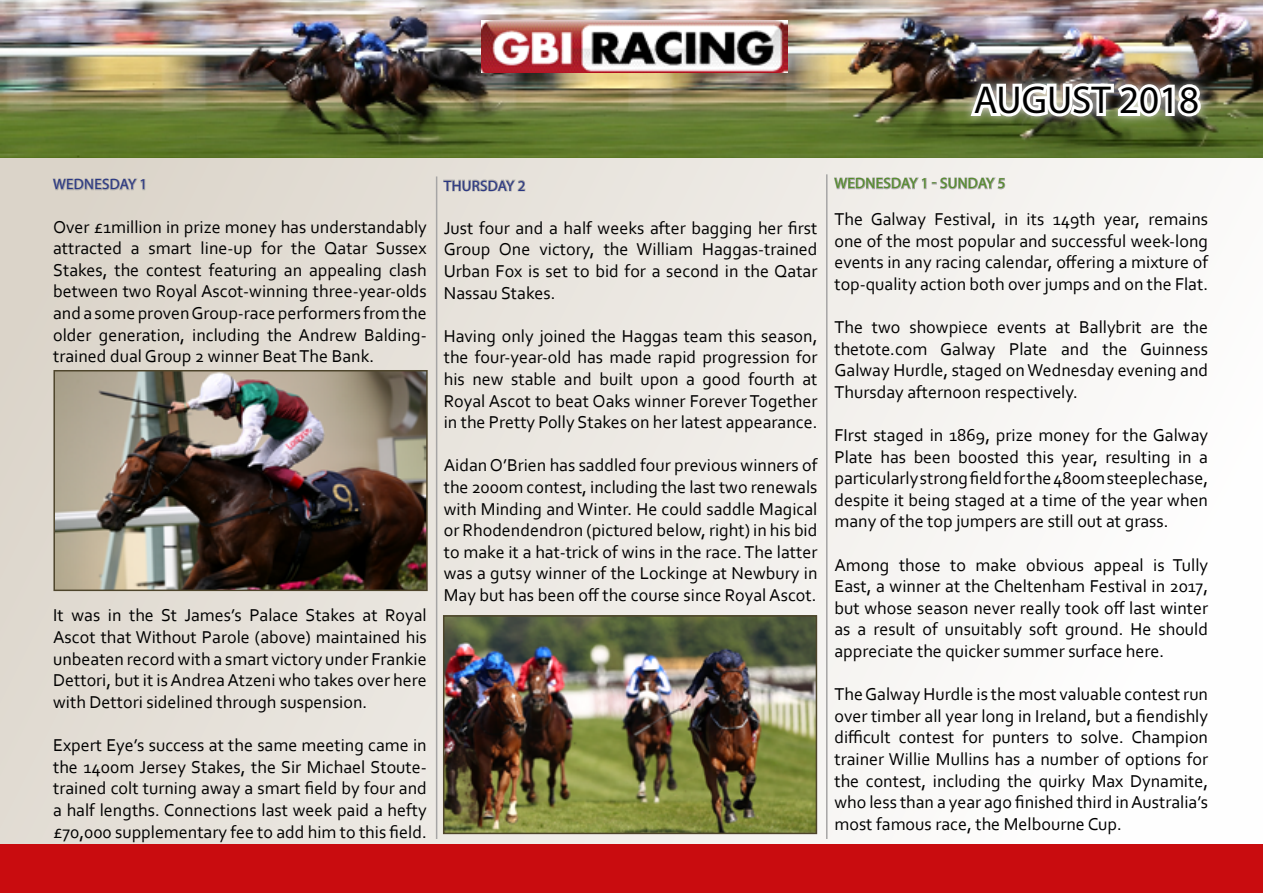
<style>
.page{position:relative;width:1263px;height:893px;background:#fff}
.page>*{position:absolute;margin:0;border:0;box-sizing:border-box;transform-origin:0 0}
.t1{font:39px "Myriad Pro";color:#000}
.t2{font:18px/21.6px "Corbel";color:#000;text-align:justify}
.t3{font:15px "Myriad Pro";letter-spacing:.02em;color:#283583}
.t4{font:15px "Myriad Pro";letter-spacing:.02em;color:#518d25}
</style>
<div class="page">
<div style="left:0;top:156px;width:1263px;height:689px;background:linear-gradient(to right,#ddd6cc,#fefefe)"></div>
<img style="left:0;top:0;width:1263px;height:157px">
<img style="left:481px;top:20px;width:306px;height:53px">
<div style="left:0;top:844px;width:1263px;height:49px;background:#c90c0f"></div>
<div style="left:961px;top:74px;width:249px;height:51px;background:#fff;opacity:.75"></div>
<img style="left:966px;top:80px;width:238px;height:41px">
<hr style="left:436px;top:176px;width:1px;height:663px;background:#a6a5a5">
<hr style="left:826px;top:174px;width:1px;height:665px;background:#a6a5a5">
<svg style="left:52px;top:158px;width:94px;height:52px;background:#d3cdc4"></svg>
<svg style="left:442px;top:169px;width:84px;height:24px;background:#d3cfca"></svg>
<svg style="left:833px;top:157px;width:173px;height:52px;background:#e4e2dd"></svg>
<img style="left:56px;top:373px;width:369px;height:215px">
<div style="left:53px;top:370px;width:375px;height:221px;border:2px solid #4e452c"></div>
<img style="left:446px;top:618px;width:368px;height:213px">
<div style="left:443px;top:615px;width:374px;height:219px;border:2px solid #4e452c"></div>
<h1 class="t1" style="left:974px;top:76px;width:227px">AUGUST 2018</h1>
<p class="t3" style="left:53px;top:175px;width:96px">WEDNESDAY 1</p>
<p class="t2" style="left:53px;top:215px;width:375px">Over £1million in prize money has understandably attracted a smart line-up for the Qatar Sussex Stakes, the contest featuring an appealing clash between two Royal Ascot-winning three-year-olds and a some proven Group-race performers from the older generation, including the Andrew Balding&shy;trained dual Group 2 winner Beat The Bank.</p>
<p class="t2" style="left:53px;top:604px;width:375px">It was in the St James’s Palace Stakes at Royal Ascot that Without Parole (above) maintained his unbeaten record with a smart victory under Frankie Dettori, but it is Andrea Atzeni who takes over here with Dettori sidelined through suspension.</p>
<p class="t2" style="left:53px;top:734px;width:375px">Expert Eye’s success at the same meeting came in the 1400m Jersey Stakes, the Sir Michael Stoute&shy;trained colt turning away a smart field by four and a half lengths. Connections last week paid a hefty £70,000 supplementary fee to add him to this field.</p>
<p class="t3" style="left:444px;top:176px;width:83px">THURSDAY 2</p>
<p class="t2" style="left:444px;top:217px;width:375px">Just four and a half weeks after bagging her first Group One victory, the William Haggas-trained Urban Fox is set to bid for a second in the Qatar Nassau Stakes.</p>
<p class="t2" style="left:444px;top:325px;width:375px">Having only joined the Haggas team this season, the four-year-old has made rapid progression for his new stable and built upon a good fourth at Royal Ascot to beat Oaks winner Forever Together in the Pretty Polly Stakes on her latest appearance.</p>
<p class="t2" style="left:444px;top:454px;width:375px">Aidan O’Brien has saddled four previous winners of the 2000m contest, including the last two renewals with Minding and Winter. He could saddle Magical or Rhodendendron (pictured below, right) in his bid to make it a hat-trick of wins in the race. The latter was a gutsy winner of the Lockinge at Newbury in May but has been off the course since Royal Ascot.</p>
<p class="t4" style="left:835px;top:174px;width:172px">WEDNESDAY 1 - SUNDAY 5</p>
<p class="t2" style="left:834px;top:208px;width:375px">The Galway Festival, in its 149th year, remains one of the most popular and successful week-long events in any racing calendar, offering a mixture of top-quality action both over jumps and on the Flat.</p>
<p class="t2" style="left:834px;top:316px;width:375px">The two showpiece events at Ballybrit are the thetote.com Galway Plate and the Guinness Galway Hurdle, staged on Wednesday evening and Thursday afternoon respectively.</p>
<p class="t2" style="left:834px;top:424px;width:375px">FIrst staged in 1869, prize money for the Galway Plate has been boosted this year, resulting in a particularly strong field for the 4800m steeplechase, despite it being staged at a time of the year when many of the top jumpers are still out at grass.</p>
<p class="t2" style="left:834px;top:553px;width:375px">Among those to make obvious appeal is Tully East, a winner at the Cheltenham Festival in 2017, but whose season never really took off last winter as a result of unsuitably soft ground. He should appreciate the quicker summer surface here.</p>
<p class="t2" style="left:834px;top:683px;width:375px">The Galway Hurdle is the most valuable contest run over timber all year long in Ireland, but a fiendishly difficult contest for punters to solve. Champion trainer Willie Mullins has a number of options for the contest, including the quirky Max Dynamite, who less than a year ago finished third in Australia’s most famous race, the Melbourne Cup.</p>
</div>
